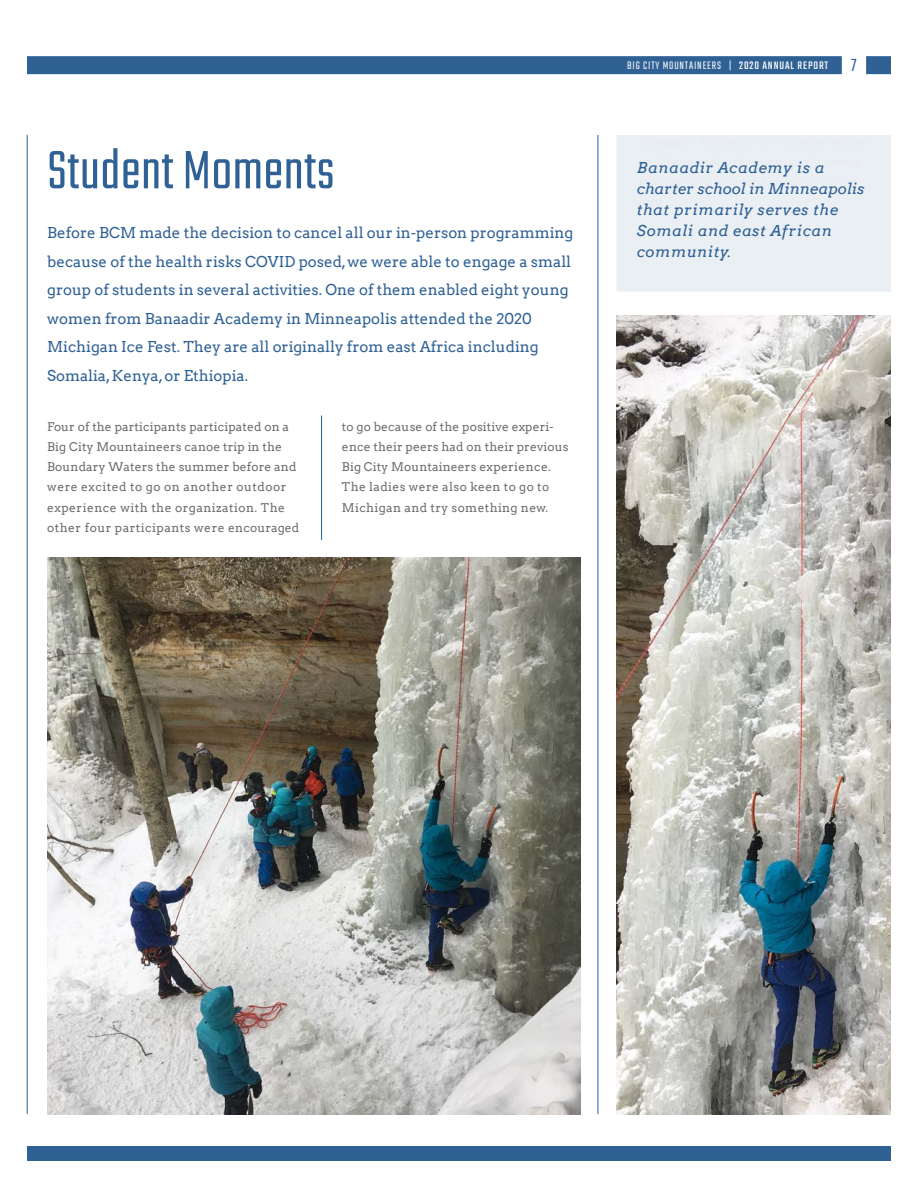
<style>
.page{position:relative;width:918px;height:1188px;background:#fff}
.page>*{position:absolute;margin:0;border:0;box-sizing:border-box;transform-origin:0 0}
.TITLE_LARGE{font:300 60px "Teko";letter-spacing:.01em;color:#306195}
.INTRO_copy{font:15px/28.5px "Arvo";color:#306195}
.SMALLER_GREY_BODY{font:italic 15px/21px "Arvo";letter-spacing:.04em;color:#306195}
.SMALLER_GREY_BODY-2{font:12px/20.2px "Arvo";letter-spacing:.01em;color:#6c6d70}
.t1{font:italic 12px "Arvo";color:#183567}
.t2{font:300 12px "Teko";letter-spacing:.07em;color:#fff}
.s1{font-weight:400}
.s2{font-size:19.5px;color:#306195}
</style>
<div class="page">
<img style="left:48px;top:557px;width:532px;height:557px">
<img style="left:616px;top:315px;width:275px;height:799px">
<hr style="left:598px;top:135px;width:1px;height:979px;background:#236194">
<hr style="left:321px;top:416px;width:1px;height:124px;background:#236194">
<hr style="left:27px;top:135px;width:1px;height:979px;background:#306195">
<div style="left:617px;top:136px;width:273px;height:155px;background:#eaeff4"></div>
<div style="left:866px;top:56px;width:25px;height:18px;background:#306195"></div>
<div style="left:27px;top:56px;width:815px;height:18px;background:#306195"></div>
<div style="left:27px;top:1146px;width:864px;height:15px;background:#306195"></div>
<p class="TITLE_LARGE" style="left:47px;top:137px;width:289px">Student Moments</p>
<p class="INTRO_copy" style="left:47px;top:219px;width:528px">Before BCM made the decision to cancel all our in-person programming because of the health risks COVID posed, we were able to engage a small group of students in several activities. One of them enabled eight young women from Banaadir Academy in Minneapolis attended the 2020<br>Michigan Ice Fest. They are all originally from east Africa including Somalia, Kenya, or Ethiopia.</p>
<p class="SMALLER_GREY_BODY-2" style="left:47px;top:416px;width:254px">Four of the participants participated on a Big City Mountaineers canoe trip in the Boundary Waters the summer before and were excited to go on another outdoor experience with the organization. The other four participants were encouraged</p>
<p class="SMALLER_GREY_BODY-2" style="left:342px;top:416px;width:228px">to go because of the positive experi&shy;ence their peers had on their previous Big City Mountaineers experience.<br>The ladies were also keen to go to Michigan and try something new.</p>
<p class="t2" style="left:627px;top:58px;width:231px">BIG CITY MOUNTAINEERS | <span class="s1">2020 ANNUAL REPORT</span> <span class="s2">7</span></p>
<p class="t1" style="left:638px;top:154px;width:224px">in Minneapolis that primarily serves</p>
<p class="t1" style="left:638px;top:194px;width:27px">nity.</p>
<p class="SMALLER_GREY_BODY" style="left:637px;top:157px;width:229px">Banaadir Academy is a charter school in Minneapolis that primarily serves the<br>Somali and east African community.</p>
</div>
